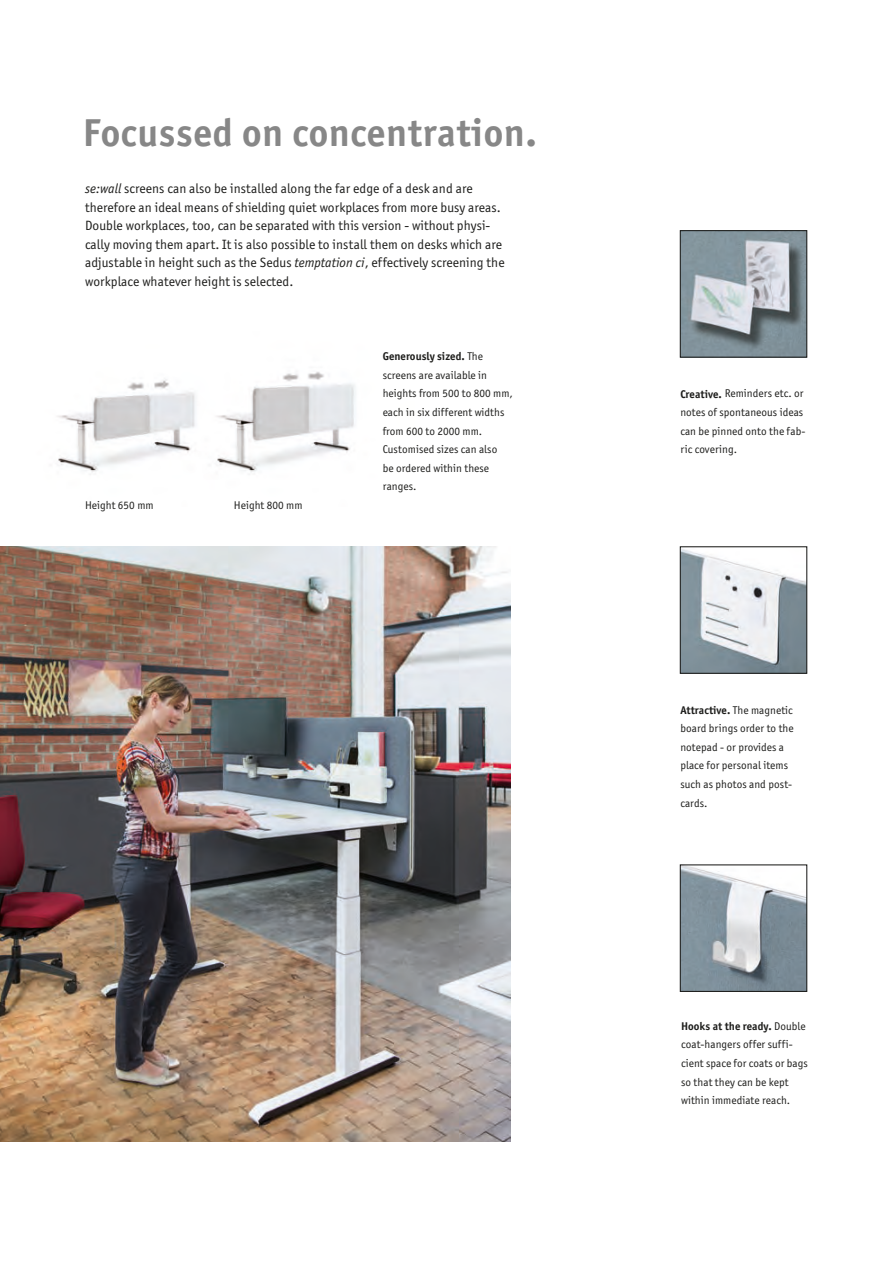
<style>
.page{position:relative;width:893px;height:1263px;background:#fff}
.page>*{position:absolute;margin:0;border:0;box-sizing:border-box;transform-origin:0 0}
.t1{font:700 39px "Officina San Itc T";letter-spacing:.015em;color:#878787}
.t2{font:13.5px/18.6px "Officina San Itc T";letter-spacing:.005em;color:#1d1d1b}
.t3{font:11.25px/18.6px "Officina San Itc T";letter-spacing:.005em;color:#1d1d1b}
.s1{font-style:italic}
.s2{font-weight:700}
</style>
<div class="page">
<img style="left:0;top:547px;width:510px;height:594px">
<img style="left:57px;top:379px;width:127px;height:93px">
<img style="left:184px;top:371px;width:172px;height:101px">
<img style="left:682px;top:232px;width:123px;height:124px">
<div style="left:680px;top:230px;width:127px;height:128px;border:1px solid #1d1d1b"></div>
<img style="left:682px;top:548px;width:123px;height:124px">
<div style="left:680px;top:546px;width:127px;height:128px;border:1px solid #1d1d1b"></div>
<img style="left:682px;top:866px;width:123px;height:124px">
<div style="left:680px;top:864px;width:127px;height:128px;border:1px solid #1d1d1b"></div>
<h1 class="t1" style="left:83px;top:109px;width:455px">Focussed on concentration.</h1>
<p class="t2" style="left:85px;top:179px;width:421px"><span class="s1">se:wall</span> screens can also be installed along the far edge of a desk and are therefore an ideal means of shielding quiet workplaces from more busy areas.<br>Double workplaces, too, can be separated with this version - without physi&shy;cally moving them apart. It is also possible to install them on desks which are adjustable in height such as the Sedus <span class="s1">temptation ci</span>, effectively screening the workplace whatever height is selected.</p>
<p class="t3" style="left:85px;top:496px;width:70px">Height 650 mm</p>
<p class="t3" style="left:234px;top:496px;width:70px">Height 800 mm</p>
<p class="t3" style="left:383px;top:347px;width:132px"><span class="s2">Generously sized.</span> The screens are available in heights from 500 to 800 mm, each in six different widths from 600 to 2000 mm.<br>Customised sizes can also<br>be ordered within these ranges.</p>
<p class="t3" style="left:680px;top:384px;width:126px"><span class="s2">Creative.</span> Reminders etc. or notes of spontaneous ideas can be pinned onto the fab&shy;ric covering.</p>
<p class="t3" style="left:680px;top:700px;width:115px"><span class="s2">Attractive.</span> The magnetic board brings order to the notepad - or provides a place for personal items such as photos and post&shy;cards.</p>
<p class="t3" style="left:681px;top:1016px;width:128px"><span class="s2">Hooks at the ready.</span> Double coat-hangers offer suffi&shy;cient space for coats or bags so that they can be kept within immediate reach.</p>
</div>
